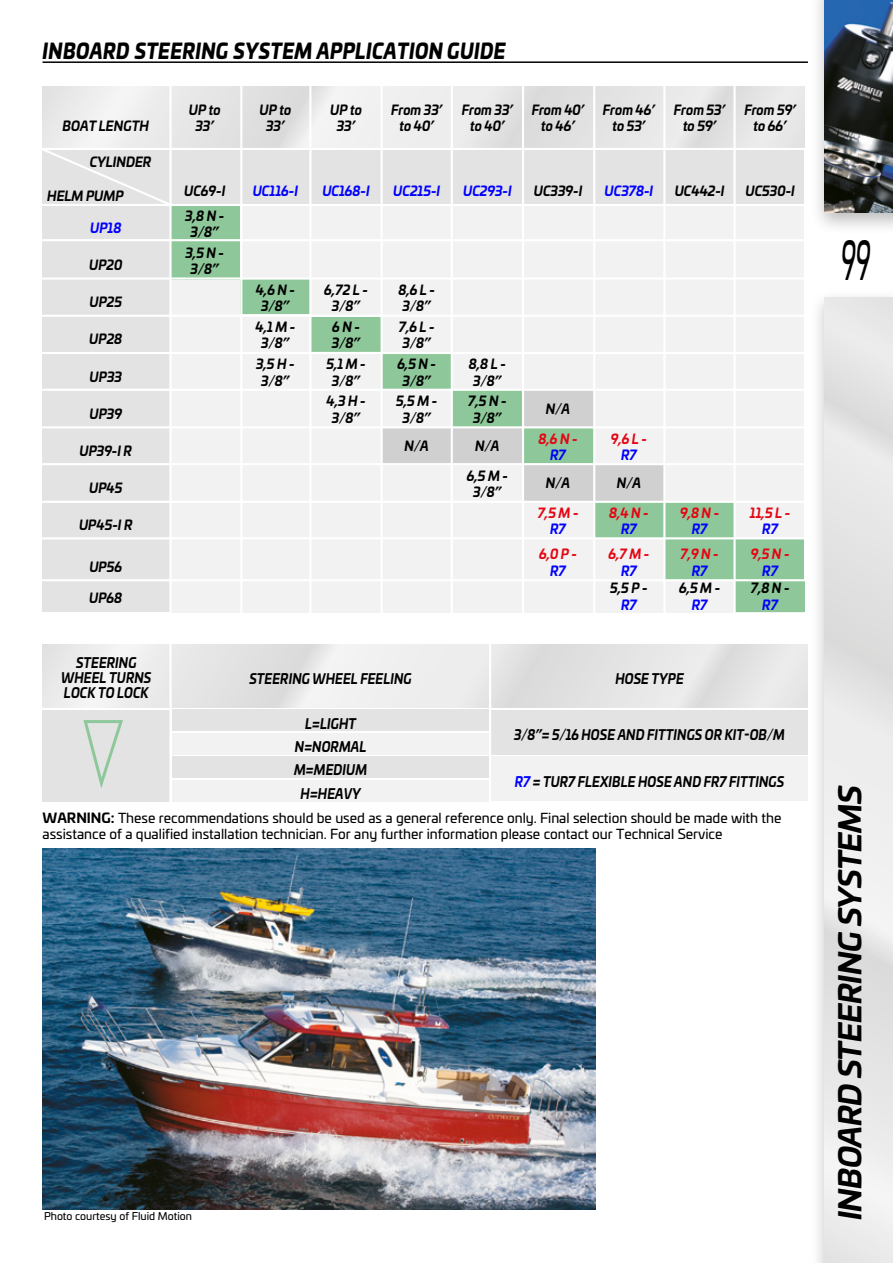
<style>
.page{position:relative;width:893px;height:1263px;background:#fff}
.page>*{position:absolute;margin:0;border:0;box-sizing:border-box;transform-origin:0 0}
.t1{font:italic 52.5px "Univia Pro";color:#000;scale:.46 1}
.t2{font:italic 700 30px "Univia Pro";letter-spacing:-.025em;color:#000}
.t3{font:italic 900 21px "Univia Pro";letter-spacing:.02em;color:#000;scale:.85 1}
.t4{font:italic 700 13.95px/23.4px "Univia Pro";letter-spacing:.01em;color:#000;text-align:center;scale:.85 1}
.t5{font:italic 700 13.5px/16.2px "Univia Pro";color:#000;text-align:center;scale:.9 1}
.t6{font:13.5px/16.2px "Univia Pro";color:#000}
.t7{font:italic 700 13.5px "Univia Pro";color:#00f;scale:.9 1}
.t8{font:italic 700 13.5px "Univia Pro";color:#e30613;scale:.9 1}
.t9{font:10.5px "Univia Pro";color:#000}
.s1{color:#00f}
.s2{font-weight:700}
</style>
<div class="page">
<div style="left:810px;top:289px;width:83px;height:974px;background:#000;opacity:.26"></div>
<div style="left:825px;top:298px;width:68px;height:965px;background:linear-gradient(to right,#e8e8e7,#e8e8e7)"></div>
<hr style="left:43px;top:61px;width:765px;height:2px;background:#000">
<div style="left:810px;top:0;width:83px;height:235px;background:#000;opacity:.26"></div>
<img style="left:825px;top:0;width:68px;height:213px">
<img style="left:43px;top:848px;width:552px;height:362px">
<div style="left:43px;top:87px;width:761px;height:62px;background:linear-gradient(to right,#ebebeb,#e4e4e4)"></div>
<div style="left:43px;top:149px;width:761px;height:56px;background:#e3e3e3"></div>
<div style="left:43px;top:205px;width:129px;height:406px;background:#e3e3e3"></div>
<div style="left:172px;top:205px;width:632px;height:407px;background:#f2f2f2"></div>
<div style="left:172px;top:205px;width:68px;height:75px;background:#8ec89a"></div>
<div style="left:240px;top:280px;width:70px;height:34px;background:#8ec89a"></div>
<div style="left:311px;top:317px;width:71px;height:34px;background:#8ec89a"></div>
<div style="left:383px;top:354px;width:69px;height:35px;background:#8ec89a"></div>
<div style="left:453px;top:390px;width:70px;height:37px;background:#8ec89a"></div>
<div style="left:524px;top:427px;width:70px;height:37px;background:#8ec89a"></div>
<div style="left:594px;top:501px;width:141px;height:38px;background:#8ec89a"></div>
<div style="left:664px;top:539px;width:140px;height:41px;background:#8ec89a"></div>
<div style="left:735px;top:580px;width:69px;height:32px;background:#8ec89a"></div>
<div style="left:524px;top:390px;width:70px;height:37px;background:#d0d0d0"></div>
<div style="left:383px;top:427px;width:140px;height:37px;background:#d0d0d0"></div>
<div style="left:524px;top:465px;width:140px;height:36px;background:#d0d0d0"></div>
<hr style="left:169px;top:81px;width:3px;height:540px;background:#fff">
<hr style="left:240px;top:81px;width:2px;height:540px;background:#fff">
<hr style="left:309px;top:81px;width:2px;height:540px;background:#fff">
<hr style="left:381px;top:81px;width:2px;height:540px;background:#fff">
<hr style="left:451px;top:81px;width:2px;height:540px;background:#fff">
<hr style="left:522px;top:81px;width:2px;height:540px;background:#fff">
<hr style="left:593px;top:81px;width:2px;height:540px;background:#fff">
<hr style="left:663px;top:81px;width:2px;height:540px;background:#fff">
<hr style="left:733px;top:81px;width:3px;height:540px;background:#fff">
<svg style="left:42px;top:146px;width:131px;height:61px"></svg>
<hr style="left:35px;top:148px;width:776px;height:2px;background:#fff">
<hr style="left:35px;top:204px;width:776px;height:2px;background:#fff">
<hr style="left:35px;top:239px;width:776px;height:2px;background:#fff">
<hr style="left:35px;top:277px;width:776px;height:3px;background:#fff">
<hr style="left:35px;top:315px;width:776px;height:2px;background:#fff">
<hr style="left:35px;top:352px;width:776px;height:2px;background:#fff">
<hr style="left:35px;top:389px;width:776px;height:2px;background:#fff">
<hr style="left:35px;top:426px;width:776px;height:2px;background:#fff">
<hr style="left:35px;top:463px;width:776px;height:2px;background:#fff">
<hr style="left:35px;top:501px;width:776px;height:2px;background:#fff">
<hr style="left:35px;top:537px;width:776px;height:2px;background:#fff">
<hr style="left:35px;top:579px;width:776px;height:2px;background:#fff">
<div style="left:43px;top:644px;width:765px;height:64px;background:linear-gradient(to right,#ebebeb,#e4e4e4)"></div>
<div style="left:172px;top:710px;width:317px;height:21px;background:#e3e3e3"></div>
<div style="left:172px;top:756px;width:317px;height:22px;background:#e3e3e3"></div>
<div style="left:491px;top:710px;width:317px;height:44px;background:#e3e3e3"></div>
<div style="left:43px;top:710px;width:127px;height:91px;background:#e3e3e3"></div>
<div style="left:172px;top:733px;width:317px;height:21px;background:#f2f2f2"></div>
<div style="left:172px;top:780px;width:317px;height:21px;background:#f2f2f2"></div>
<div style="left:491px;top:756px;width:317px;height:45px;background:#f2f2f2"></div>
<hr style="left:169px;top:635px;width:3px;height:177px;background:#fff">
<hr style="left:489px;top:635px;width:2px;height:177px;background:#fff">
<svg style="left:83px;top:720px;width:40px;height:68px"></svg>
<h3 class="t3" style="left:43px;top:34px;width:546px">INBOARD STEERING SYSTEM APPLICATION GUIDE</h3>
<p class="t5" style="left:63px;top:117px;width:97px">BOAT LENGTH</p>
<p class="t5" style="left:90px;top:153px;width:70px">CYLINDER</p>
<p class="t5" style="left:47px;top:187px;width:86px">HELM PUMP</p>
<p class="t7" style="left:90px;top:217px;width:36px">UP18</p>
<p class="t5" style="left:89px;top:256px;width:38px">UP20</p>
<p class="t5" style="left:89px;top:293px;width:38px">UP25</p>
<p class="t5" style="left:89px;top:330px;width:38px">UP28</p>
<p class="t5" style="left:90px;top:367px;width:37px">UP33</p>
<p class="t5" style="left:89px;top:404px;width:38px">UP39</p>
<p class="t5" style="left:189px;top:101px;width:37px">UP to<br>33’</p>
<p class="t5" style="left:260px;top:101px;width:37px">UP to<br>33’</p>
<p class="t5" style="left:330px;top:101px;width:37px">UP to<br>33’</p>
<p class="t5" style="left:391px;top:101px;width:58px">From 33’ to 40’</p>
<p class="t5" style="left:462px;top:101px;width:58px">From 33’ to 40’</p>
<p class="t5" style="left:532px;top:101px;width:60px">From 40’ to 46’</p>
<p class="t5" style="left:603px;top:101px;width:59px">From 46’ to 53’</p>
<p class="t5" style="left:674px;top:101px;width:59px">From 53’ to 59’</p>
<p class="t5" style="left:744px;top:101px;width:59px">From 59’ to 66’</p>
<p class="t5" style="left:184px;top:181px;width:47px">UC69-I</p>
<p class="t7" style="left:253px;top:180px;width:52px">UC116-I</p>
<p class="t7" style="left:322px;top:180px;width:54px">UC168-I</p>
<p class="t7" style="left:393px;top:180px;width:54px">UC215-I</p>
<p class="t7" style="left:463px;top:180px;width:55px">UC293-I</p>
<p class="t5" style="left:534px;top:181px;width:55px">UC339-I</p>
<p class="t7" style="left:605px;top:180px;width:56px">UC378-I</p>
<p class="t5" style="left:675px;top:181px;width:57px">UC442-I</p>
<p class="t5" style="left:745px;top:181px;width:56px">UC530-I</p>
<p class="t5" style="left:185px;top:206px;width:45px">3,8 N -<br>3/8”</p>
<p class="t5" style="left:185px;top:244px;width:44px">3,5 N -<br>3/8”</p>
<p class="t5" style="left:256px;top:281px;width:45px">4,6 N -<br>3/8”</p>
<p class="t5" style="left:324px;top:281px;width:50px">6,72 L -<br>3/8”</p>
<p class="t5" style="left:398px;top:281px;width:42px">8,6 L -<br>3/8”</p>
<p class="t5" style="left:255px;top:318px;width:46px">4,1 M -<br>3/8”</p>
<p class="t5" style="left:332px;top:318px;width:33px;text-align:left">6 N -<br>3/8”</p>
<p class="t5" style="left:399px;top:318px;width:41px;text-align:left">7,6 L -<br>3/8”</p>
<p class="t5" style="left:256px;top:355px;width:44px">3,5 H -<br>3/8”</p>
<p class="t5" style="left:326px;top:355px;width:45px">5,1 M -<br>3/8”</p>
<p class="t5" style="left:397px;top:355px;width:45px">6,5 N -<br>3/8”</p>
<p class="t5" style="left:469px;top:355px;width:43px">8,8 L -<br>3/8”</p>
<p class="t5" style="left:326px;top:392px;width:45px">4,3 H -<br>3/8”</p>
<p class="t5" style="left:396px;top:392px;width:47px">5,5 M -<br>3/8”</p>
<p class="t5" style="left:468px;top:392px;width:44px">7,5 N -<br>3/8”</p>
<p class="t5" style="left:546px;top:399px;width:28px">N/A</p>
<p class="t5" style="left:79px;top:442px;width:60px">UP39-I R</p>
<p class="t5" style="left:405px;top:437px;width:28px">N/A</p>
<p class="t5" style="left:475px;top:437px;width:28px">N/A</p>
<p class="t8" style="left:538px;top:428px;width:45px">8,6 N -</p>
<p class="t7" style="left:550px;top:444px;width:19px">R7</p>
<p class="t8" style="left:611px;top:428px;width:42px">9,6 L -</p>
<p class="t7" style="left:621px;top:444px;width:19px">R7</p>
<p class="t5" style="left:89px;top:479px;width:39px">UP45</p>
<p class="t5" style="left:79px;top:516px;width:61px">UP45-I R</p>
<p class="t5" style="left:89px;top:557px;width:38px">UP56</p>
<p class="t5" style="left:89px;top:588px;width:38px">UP68</p>
<p class="t5" style="left:467px;top:467px;width:47px">6,5 M -<br>3/8”</p>
<p class="t5" style="left:546px;top:474px;width:28px">N/A</p>
<p class="t5" style="left:617px;top:474px;width:28px">N/A</p>
<p class="t8" style="left:538px;top:502px;width:47px">7,5 M -</p>
<p class="t7" style="left:550px;top:518px;width:19px">R7</p>
<p class="t8" style="left:609px;top:502px;width:46px">8,4 N -</p>
<p class="t7" style="left:621px;top:518px;width:19px">R7</p>
<p class="t8" style="left:680px;top:502px;width:45px">9,8 N -</p>
<p class="t7" style="left:692px;top:518px;width:19px">R7</p>
<p class="t8" style="left:750px;top:502px;width:46px">11,5 L -</p>
<p class="t7" style="left:762px;top:518px;width:19px">R7</p>
<p class="t8" style="left:539px;top:543px;width:44px">6,0 P -</p>
<p class="t7" style="left:550px;top:560px;width:19px">R7</p>
<p class="t8" style="left:608px;top:543px;width:47px">6,7 M -</p>
<p class="t7" style="left:621px;top:560px;width:19px">R7</p>
<p class="t8" style="left:680px;top:543px;width:44px">7,9 N -</p>
<p class="t7" style="left:692px;top:560px;width:19px">R7</p>
<p class="t8" style="left:751px;top:543px;width:45px">9,5 N -</p>
<p class="t7" style="left:762px;top:560px;width:19px">R7</p>
<p class="t5" style="left:610px;top:579px;width:43px">5,5 P -</p>
<p class="t7" style="left:621px;top:594px;width:19px">R7</p>
<p class="t5" style="left:679px;top:579px;width:47px">6,5 M -</p>
<p class="t7" style="left:692px;top:594px;width:19px">R7</p>
<p class="t5" style="left:751px;top:579px;width:45px">7,8 N -</p>
<p class="t7" style="left:762px;top:594px;width:19px">R7</p>
<p class="t4" style="left:61px;top:654px;width:107px;line-height:14.9px">STEERING<br>WHEEL TURNS<br>LOCK TO LOCK</p>
<p class="t4" style="left:249px;top:666px;width:192px">STEERING WHEEL FEELING</p>
<p class="t4" style="left:615px;top:666px;width:82px">HOSE TYPE</p>
<p class="t4" style="left:294px;top:711px;width:87px">L=LIGHT<br>N=NORMAL<br>M=MEDIUM<br>H=HEAVY</p>
<p class="t4" style="left:514px;top:722px;width:320px">3/8”= 5/16 HOSE AND FITTINGS OR KIT-OB/M</p>
<p class="t4" style="left:515px;top:769px;width:319px"><span class="s1">R7</span> = TUR7 FLEXIBLE HOSE AND FR7 FITTINGS</p>
<p class="t6" style="left:43px;top:809px;width:740px"><span class="s2">WARNING:</span> These recommendations should be used as a general reference only. Final selection should be made with the assistance of a qualified installation technician. For any further information please contact our Technical Service</p>
<p class="t9" style="left:44px;top:1208px;width:149px">Photo courtesy of Fluid Motion</p>
<h1 class="t1" style="left:841px;top:221px;width:65px">99</h1>
<h2 class="t2" style="left:826px;top:1220px;width:437px;rotate:-90deg">INBOARD STEERING SYSTEMS</h2>
</div>
